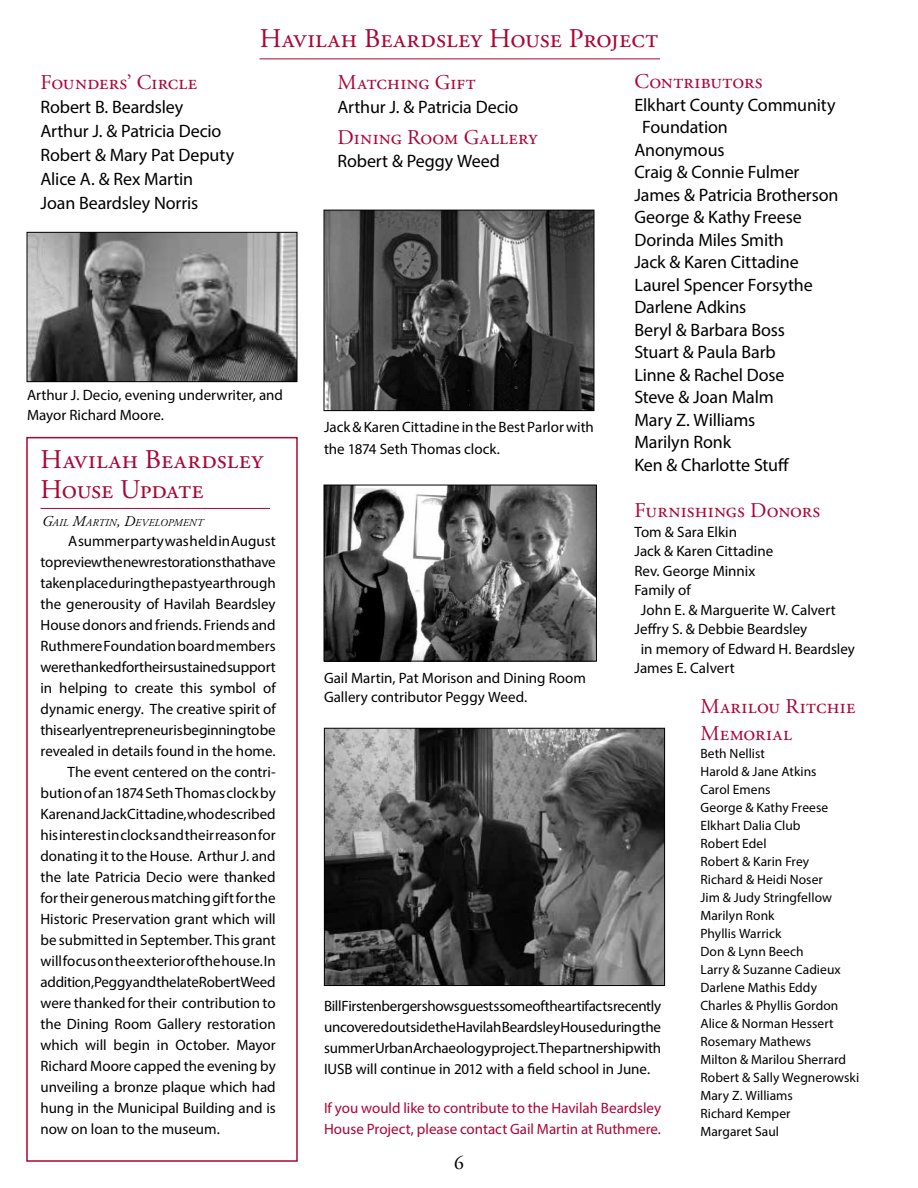
<style>
.page{position:relative;width:918px;height:1188px;background:#fff}
.page>*{position:absolute;margin:0;border:0;box-sizing:border-box;transform-origin:0 0}
.t1{font:27px/30px "Adobe Garamond Pro";letter-spacing:.08em;color:#ab0634}
.t2{font:21px/27px "Adobe Garamond Pro";letter-spacing:.085em;color:#ab0634}
.t3{font:19.5px "Adobe Garamond Pro";color:#000}
.t4{font:18px/24px "Myriad Pro";letter-spacing:-.01em;color:#000}
.t5{font:15px/21px "Myriad Pro";color:#000}
.t6{font:15px/21px "Myriad Pro";color:#ab0634}
.t7{font:15px "Myriad Pro";letter-spacing:-.02em;color:#000}
.t8{font:13.5px/18px "Myriad Pro";letter-spacing:.005em;color:#000}
.t9{font:italic 10.5px "Adobe Garamond Pro";letter-spacing:.01em;color:#000}
.s1{font-size:15px}
</style>
<div class="page">
<hr style="left:40px;top:508px;width:230px;height:1px;background:#ab0634">
<img style="left:326px;top:212px;width:266px;height:197px">
<div style="left:324px;top:210px;width:270px;height:201px;border:1px solid #000"></div>
<hr style="left:260px;top:58px;width:400px;height:1px;background:#ab0634">
<img style="left:29px;top:234px;width:266px;height:146px">
<div style="left:27px;top:232px;width:270px;height:150px;border:1px solid #000"></div>
<img style="left:326px;top:487px;width:269px;height:172px">
<div style="left:324px;top:485px;width:273px;height:176px;border:1px solid #000"></div>
<img style="left:326px;top:730px;width:337px;height:254px">
<div style="left:324px;top:728px;width:341px;height:258px;border:1px solid #000"></div>
<h1 class="t1" style="left:260px;top:24px;width:396px">Havilah Beardsley House Project</h1>
<h2 class="t2" style="left:40px;top:69px;width:158px">Founders’ Circle</h2>
<p class="t4" style="left:40px;top:94px;width:195px">Robert B. Beardsley<br>Arthur J. &amp; Patricia Decio<br>Robert &amp; Mary Pat Deputy<br>Alice A. &amp; Rex Martin<br>Joan Beardsley Norris</p>
<p class="t5" style="left:27px;top:385px;width:258px;line-height:19.5px">Arthur J. Decio, evening underwriter, and<br>Mayor Richard Moore.</p>
<h1 class="t1" style="left:40px;top:445px;width:224px">Havilah Beardsley<br>House Update</h1>
<p class="t5" style="left:68px;top:530px;width:209px">A summer party was held in August</p>
<p class="t7" style="left:41px;top:553px;width:237px">to preview the new restorations that have</p>
<p class="t5" style="left:41px;top:572px;width:237px">taken place during the past year through</p>
<p class="t5" style="left:41px;top:593px;width:237px">the generousity of Havilah Beardsley</p>
<p class="t5" style="left:41px;top:614px;width:237px">House donors and friends. Friends and</p>
<p class="t5" style="left:41px;top:635px;width:237px">Ruthmere Foundation board members</p>
<p class="t5" style="left:41px;top:656px;width:237px">were thanked for their sustained support</p>
<p class="t5" style="left:41px;top:677px;width:237px">in helping to create this symbol of</p>
<p class="t5" style="left:41px;top:698px;width:237px">dynamic energy. The creative spirit of</p>
<p class="t5" style="left:41px;top:719px;width:237px">this early entrepreneur is beginning to be</p>
<p class="t5" style="left:41px;top:740px;width:237px">revealed in details found in the home.</p>
<p class="t5" style="left:68px;top:761px;width:210px">The event centered on the contri-</p>
<p class="t5" style="left:41px;top:782px;width:237px">bution of an 1874 Seth Thomas clock by</p>
<p class="t5" style="left:41px;top:803px;width:237px">Karen and Jack Cittadine, who described</p>
<p class="t5" style="left:41px;top:824px;width:237px">his interest in clocks and their reason for</p>
<p class="t5" style="left:41px;top:845px;width:237px">donating it to the House. Arthur J. and</p>
<p class="t5" style="left:41px;top:866px;width:237px">the late Patricia Decio were thanked</p>
<p class="t5" style="left:41px;top:887px;width:237px">for their generous matching gift for the</p>
<p class="t5" style="left:41px;top:908px;width:237px">Historic Preservation grant which will</p>
<p class="t5" style="left:41px;top:929px;width:237px">be submitted in September. This grant</p>
<p class="t5" style="left:41px;top:950px;width:237px">will focus on the exterior of the house. In</p>
<p class="t5" style="left:41px;top:971px;width:237px">addition, Peggy and the late Robert Weed</p>
<p class="t5" style="left:41px;top:992px;width:237px">were thanked for their contribution to</p>
<p class="t5" style="left:41px;top:1013px;width:237px">the Dining Room Gallery restoration</p>
<p class="t5" style="left:41px;top:1034px;width:237px">which will begin in October. Mayor</p>
<p class="t5" style="left:41px;top:1055px;width:237px">Richard Moore capped the evening by</p>
<p class="t5" style="left:41px;top:1076px;width:237px">unveiling a bronze plaque which had</p>
<p class="t5" style="left:41px;top:1097px;width:237px">hung in the Municipal Building and is</p>
<p class="t5" style="left:41px;top:1118px;width:181px">now on loan to the museum.</p>
<p class="t9" style="left:42px;top:517px;width:163px"><span class="s1">G</span>AIL <span class="s1">M</span>ARTIN<span class="s1">, D</span>EVELOPMENT</p>
<h2 class="t2" style="left:634px;top:69px;width:130px">Contributors</h2>
<p class="t4" style="left:634px;top:92px;width:203px">Elkhart County Community</p>
<p class="t4" style="left:642px;top:115px;width:87px">Foundation</p>
<p class="t4" style="left:634px;top:137px;width:92px">Anonymous</p>
<p class="t4" style="left:634px;top:160px;width:167px">Craig &amp; Connie Fulmer</p>
<p class="t4" style="left:634px;top:182px;width:206px">James &amp; Patricia Brotherson</p>
<p class="t4" style="left:634px;top:205px;width:169px">George &amp; Kathy Freese</p>
<p class="t4" style="left:634px;top:227px;width:151px">Dorinda Miles Smith</p>
<p class="t4" style="left:634px;top:250px;width:166px">Jack &amp; Karen Cittadine</p>
<p class="t4" style="left:634px;top:272px;width:180px">Laurel Spencer Forsythe</p>
<p class="t4" style="left:634px;top:295px;width:113px">Darlene Adkins</p>
<p class="t4" style="left:634px;top:317px;width:152px">Beryl &amp; Barbara Boss</p>
<p class="t4" style="left:634px;top:340px;width:143px">Stuart &amp; Paula Barb</p>
<p class="t4" style="left:634px;top:362px;width:152px">Linne &amp; Rachel Dose</p>
<p class="t4" style="left:634px;top:385px;width:141px">Steve &amp; Joan Malm</p>
<p class="t4" style="left:634px;top:407px;width:122px">Mary Z. Williams</p>
<p class="t4" style="left:634px;top:430px;width:98px">Marilyn Ronk</p>
<p class="t4" style="left:634px;top:452px;width:156px">Ken &amp; Charlotte Stuff</p>
<h2 class="t2" style="left:634px;top:498px;width:187px">Furnishings Donors</h2>
<p class="t5" style="left:634px;top:521px;width:104px">Tom &amp; Sara Elkin</p>
<p class="t5" style="left:634px;top:540px;width:140px">Jack &amp; Karen Cittadine</p>
<p class="t5" style="left:634px;top:560px;width:122px">Rev. George Minnix</p>
<p class="t5" style="left:634px;top:579px;width:58px">Family of</p>
<p class="t5" style="left:641px;top:599px;width:196px">John E. &amp; Marguerite W. Calvert</p>
<p class="t5" style="left:634px;top:618px;width:174px">Jeffry S. &amp; Debbie Beardsley</p>
<p class="t5" style="left:641px;top:638px;width:216px">in memory of Edward H. Beardsley</p>
<p class="t5" style="left:634px;top:657px;width:102px">James E. Calvert</p>
<h2 class="t2" style="left:338px;top:69px;width:140px">Matching Gift</h2>
<p class="t4" style="left:338px;top:94px;width:183px">Arthur J. &amp; Patricia Decio</p>
<h2 class="t2" style="left:338px;top:125px;width:202px">Dining Room Gallery</h2>
<p class="t4" style="left:338px;top:148px;width:164px">Robert &amp; Peggy Weed</p>
<p class="t5" style="left:324px;top:415px;width:271px;line-height:22.5px">Jack &amp; Karen Cittadine in the Best Parlor with the 1874 Seth Thomas clock.</p>
<p class="t5" style="left:324px;top:668px;width:263px;line-height:19.5px">Gail Martin, Pat Morison and Dining Room<br>Gallery contributor Peggy Weed.</p>
<h2 class="t2" style="left:700px;top:693px;width:156px">Marilou Ritchie<br>Memorial</h2>
<p class="t8" style="left:700px;top:744px;width:160px">Beth Nellist<br>Harold &amp; Jane Atkins<br>Carol Emens<br>George &amp; Kathy Freese<br>Elkhart Dalia Club<br>Robert Edel<br>Robert &amp; Karin Frey<br>Richard &amp; Heidi Noser<br>Jim &amp; Judy Stringfellow<br>Marilyn Ronk<br>Phyllis Warrick<br>Don &amp; Lynn Beech<br>Larry &amp; Suzanne Cadieux<br>Darlene Mathis Eddy<br>Charles &amp; Phyllis Gordon<br>Alice &amp; Norman Hessert<br>Rosemary Mathews<br>Milton &amp; Marilou Sherrard<br>Robert &amp; Sally Wegnerowski<br>Mary Z. Williams<br>Richard Kemper<br>Margaret Saul</p>
<p class="t5" style="left:324px;top:995px;width:339px;text-align:justify">Bill Firstenberger shows guests some of the artifacts recently uncovered outside the Havilah Beardsley House during the summer Urban Archaeology project. The partnership with IUSB will continue in 2012 with a field school in June.</p>
<p class="t6" style="left:324px;top:1097px;width:339px">If you would like to contribute to the Havilah Beardsley<br>House Project, please contact Gail Martin at Ruthmere.</p>
<h3 class="t3" style="left:454px;top:1151px;width:11px">6</h3>
</div>
